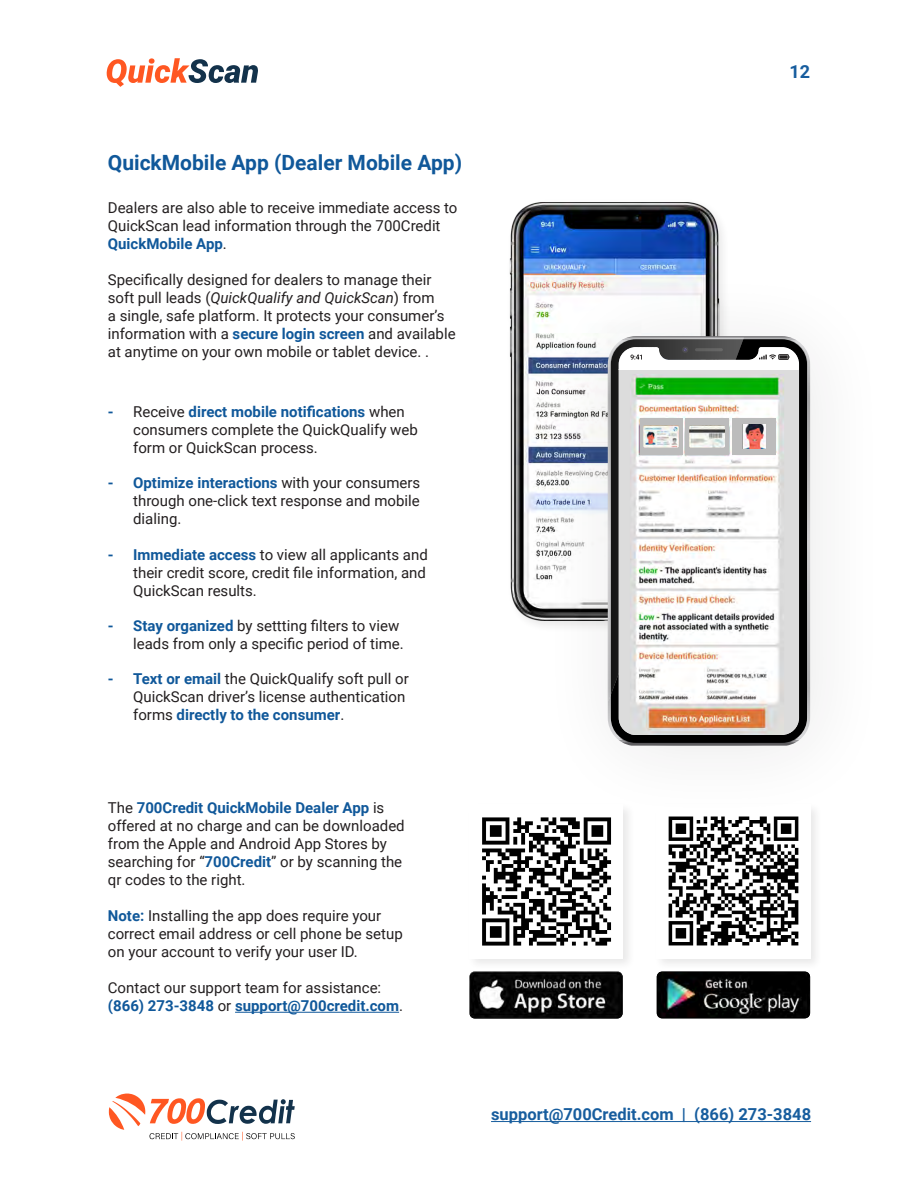
<style>
.page{position:relative;width:918px;height:1188px;background:#fff}
.page>*{position:absolute;margin:0;border:0;box-sizing:border-box;transform-origin:0 0}
.t1{font:700 21px "Roboto";color:#10589a}
.t2{font:700 18px "Roboto";color:#175d9e}
.t3{font:700 16.5px "Roboto";color:#175d9e}
.t4{font:15px/18px "Roboto";color:#231f20}
.t5{font:700 15px "Roboto";color:#10589a}
.s1{font-weight:700;color:#10589a}
.s2{font-style:italic}
.s3{font-weight:400;color:#231f20}
</style>
<div class="page">
<svg style="left:107px;top:58px;width:151px;height:29px"></svg>
<hr style="left:491px;top:1121px;width:320px;height:1px;background:#175d9e">
<svg style="left:109px;top:1094px;width:186px;height:47px"></svg>
<hr style="left:235px;top:1012px;width:164px;height:1px;background:#10589a">
<img style="left:510px;top:202px;width:210px;height:420px">
<div style="left:466px;top:802px;width:169px;height:169px;background:#231f20;opacity:.1"></div>
<img style="left:470px;top:805px;width:153px;height:153px">
<img style="left:469px;top:971px;width:154px;height:48px">
<div style="left:653px;top:801px;width:169px;height:169px;background:#231f20;opacity:.1"></div>
<img style="left:668px;top:826px;width:131px;height:120px">
<svg style="left:658px;top:971px;width:151px;height:48px"></svg>
<img style="left:657px;top:972px;width:153px;height:45px">
<div style="left:536px;top:265px;width:355px;height:561px;background:#231f20;opacity:.1"></div>
<svg style="left:608px;top:336px;width:202px;height:410px;background:#aeadaf"></svg>
<svg style="left:611px;top:339px;width:196px;height:404px;background:#121212"></svg>
<svg style="left:608px;top:338px;width:136px;height:363px;background:#515151"></svg>
<div style="left:619px;top:369px;width:180px;height:366px;background:#dcdcdc"></div>
<svg style="left:619px;top:347px;width:180px;height:22px"></svg>
<img style="left:630px;top:374px;width:154px;height:361px">
<svg style="left:630px;top:355px;width:12px;height:5px"></svg>
<div style="left:778px;top:354px;width:11px;height:6px;border:1px solid #221f1f"></div>
<svg style="left:759px;top:354px;width:31px;height:5px"></svg>
<div style="left:640px;top:418px;width:43px;height:37px;background:#bcbcbc"></div>
<img style="left:643px;top:425px;width:36px;height:23px">
<div style="left:685px;top:418px;width:44px;height:37px;background:#bcbcbc"></div>
<img style="left:689px;top:425px;width:36px;height:23px">
<div style="left:732px;top:418px;width:44px;height:37px;background:#bcbcbc"></div>
<img style="left:742px;top:425px;width:24px;height:23px">
<p class="t1" style="left:108px;top:147px;width:356px">QuickMobile App (Dealer Mobile App)</p>
<p class="t4" style="left:108px;top:198px;width:351px">Dealers are also able to receive immediate access to<br>QuickScan lead information through the 700Credit<br><span class="s1">QuickMobile App</span>.</p>
<p class="t4" style="left:108px;top:270px;width:349px">Specifically designed for dealers to manage their soft pull leads (<span class="s2">QuickQualify and QuickScan</span>) from<br>a single, safe platform. It protects your consumer’s information with a <span class="s1">secure login screen</span> and available at anytime on your own mobile or tablet device. .</p>
<p class="t5" style="left:108px;top:401px;width:7px">-</p>
<p class="t5" style="left:108px;top:472px;width:7px">-</p>
<p class="t5" style="left:108px;top:544px;width:7px">-</p>
<p class="t5" style="left:108px;top:615px;width:7px">-</p>
<p class="t5" style="left:108px;top:669px;width:7px">-</p>
<p class="t4" style="left:133px;top:402px;width:286px">Receive <span class="s1">direct mobile notifications</span> when consumers complete the QuickQualify web form or QuickScan process.</p>
<p class="t4" style="left:133px;top:473px;width:289px;text-align:justify"><span class="s1">Optimize interactions</span> with your consumers through one-click text response and mobile dialing.</p>
<p class="t4" style="left:133px;top:545px;width:296px"><span class="s1">Immediate access</span> to view all applicants and their credit score, credit file information, and<br>QuickScan results.</p>
<p class="t4" style="left:133px;top:616px;width:272px"><span class="s1">Stay organized</span> by settting filters to view leads from only a specific period of time.</p>
<p class="t4" style="left:133px;top:669px;width:277px"><span class="s1">Text or email</span> the QuickQualify soft pull or<br>QuickScan driver’s license authentication forms <span class="s1">directly to the consumer</span>.</p>
<p class="t4" style="left:108px;top:798px;width:298px">The <span class="s1">700Credit QuickMobile Dealer App</span> is offered at no charge and can be downloaded from the Apple and Android App Stores by searching for “<span class="s1">700Credit</span>” or by scanning the qr codes to the right.</p>
<p class="t4" style="left:108px;top:906px;width:296px"><span class="s1">Note:</span> Installing the app does require your correct email address or cell phone be setup on your account to verify your user ID.</p>
<p class="t4" style="left:108px;top:978px;width:275px">Contact our support team for assistance:</p>
<p class="t5" style="left:108px;top:995px;width:297px">(866) 273-3848 <span class="s3">or</span> support@700credit.com<span class="s3">.</span></p>
<p class="t2" style="left:789px;top:59px;width:22px">12</p>
<p class="t3" style="left:491px;top:1103px;width:322px">support@700Credit.com | (866) 273-3848</p>
</div>
